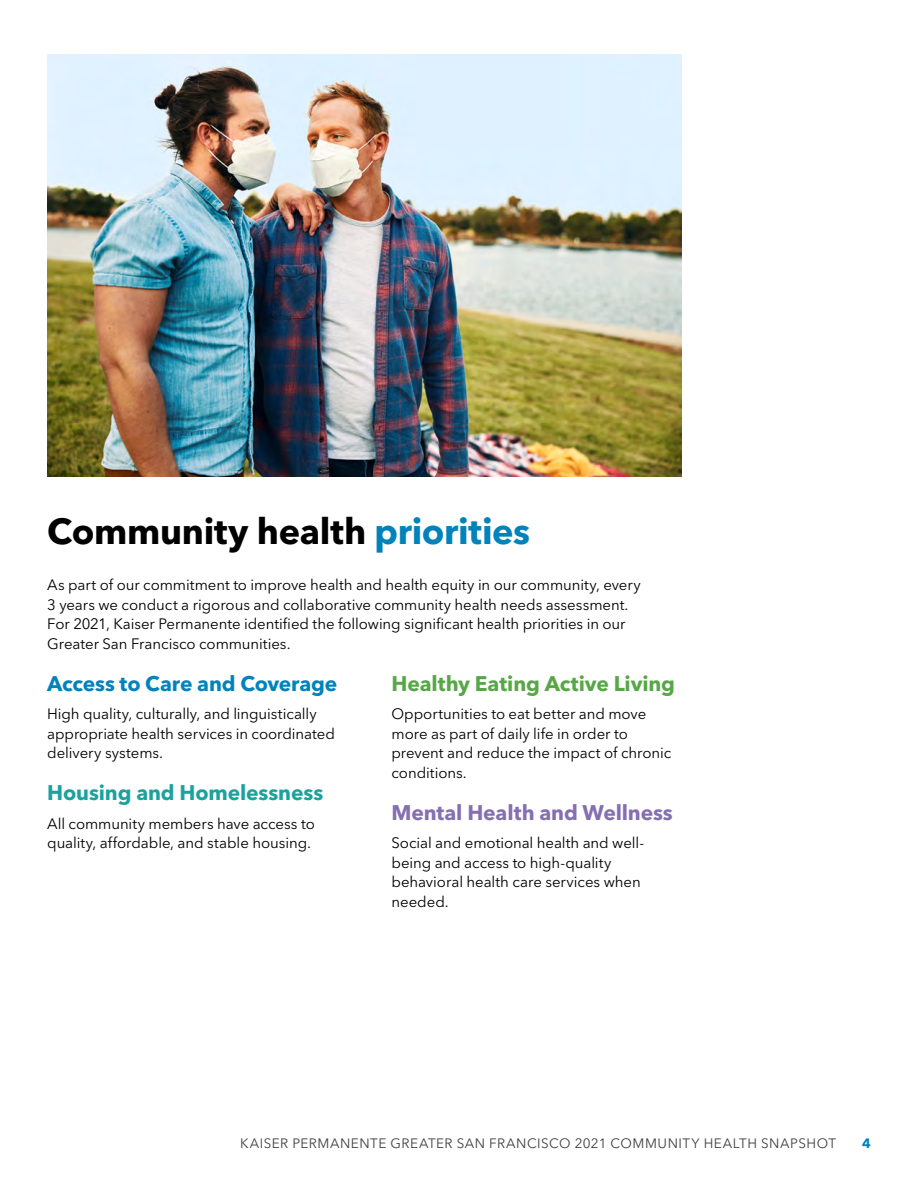
<style>
.page{position:relative;width:918px;height:1188px;background:#fff}
.page>*{position:absolute;margin:0;border:0;box-sizing:border-box;transform-origin:0 0}
.Heading_1{font:700 36px "Avenir Next LT Pro";letter-spacing:-.01em;color:#000}
.Heading_3{font:700 21px "Avenir Next LT Pro";letter-spacing:-.005em;color:#57a747}
.Heading_3-2{font:700 21px "Avenir Next LT Pro";letter-spacing:-.005em;color:#0083bb}
.Heading_3-3{font:700 21px "Avenir Next LT Pro";letter-spacing:-.005em;color:#856fb2}
.Heading_3-4{font:700 21px "Avenir Next LT Pro";letter-spacing:-.005em;color:#1ba29f}
.Body_Text{font:15px/19.5px "Avenir Next LT Pro";letter-spacing:-.005em;color:#000}
.t1{font:13.5px "Avenir Next LT Pro";letter-spacing:.04em;color:#414042}
.t2{font:700 13.5px "Avenir Next LT Pro";color:#0083bb}
.s1{color:#0083bb}
</style>
<div class="page">
<img style="left:47px;top:54px;width:635px;height:422px">
<h1 class="Heading_1" style="left:47px;top:509px;width:485px">Community health <span class="s1">priorities</span></h1>
<p class="Body_Text" style="left:47px;top:576px;width:595px">As part of our commitment to improve health and health equity in our community, every 3 years we conduct a rigorous and collaborative community health needs assessment.<br>For 2021, Kaiser Permanente identified the following significant health priorities in our Greater San Francisco communities.</p>
<h2 class="Heading_3-2" style="left:47px;top:671px;width:292px">Access to Care and Coverage</h2>
<p class="Body_Text" style="left:47px;top:705px;width:289px">High quality, culturally, and linguistically appropriate health services in coordinated delivery systems.</p>
<h2 class="Heading_3-4" style="left:47px;top:780px;width:277px">Housing and Homelessness</h2>
<p class="Body_Text" style="left:47px;top:814px;width:269px">All community members have access to quality, affordable, and stable housing.</p>
<h2 class="Heading_3" style="left:392px;top:671px;width:285px">Healthy Eating Active Living</h2>
<p class="Body_Text" style="left:392px;top:705px;width:281px">Opportunities to eat better and move more as part of daily life in order to prevent and reduce the impact of chronic conditions.</p>
<h2 class="Heading_3-3" style="left:392px;top:800px;width:283px">Mental Health and Wellness</h2>
<p class="Body_Text" style="left:392px;top:834px;width:254px">Social and emotional health and well&shy;being and access to high-quality behavioral health care services when needed.</p>
<p class="t1" style="left:240px;top:1135px;width:597px">KAISER PERMANENTE GREATER SAN FRANCISCO 2021 COMMUNITY HEALTH SNAPSHOT</p>
<p class="t2" style="left:862px;top:1134px;width:10px">4</p>
</div>
